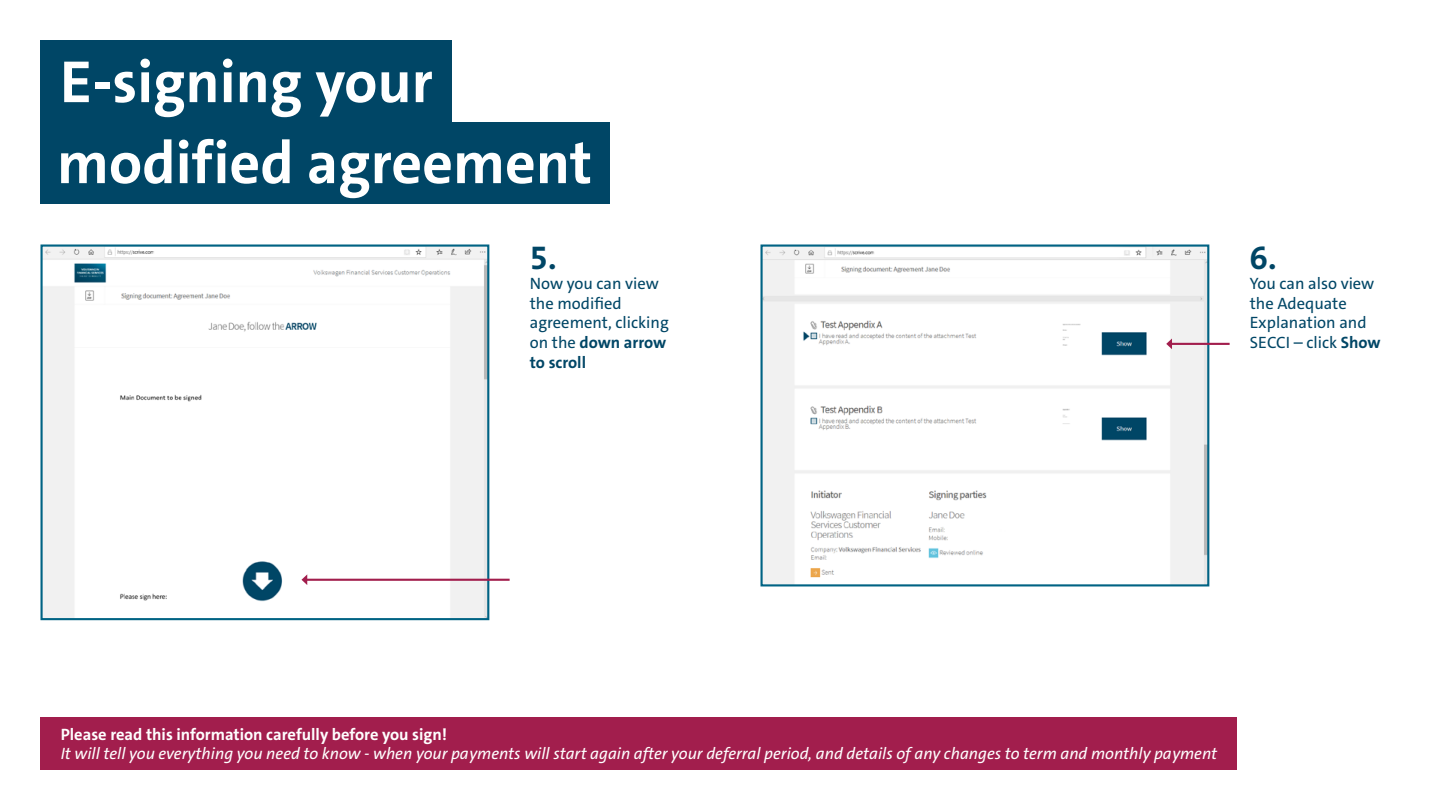
<style>
.page{position:relative;width:1440px;height:810px;background:#fff}
.page>*{position:absolute;margin:0;border:0;box-sizing:border-box;transform-origin:0 0}
.t1{font:700 60px/81px "VWAG The Sans";color:#fff}
.t2{font:700 33px "VWAG The Sans";color:#004666}
.t3{font:italic 16.5px "VWAG The Sans";color:#fff}
.t4{font:16.5px/19.8px "VWAG The Sans";color:#004666}
.t5{font:700 16.5px "VWAG The Sans";color:#fff}
.s1{font-weight:700}
</style>
<div class="page">
<div style="left:40px;top:717px;width:1197px;height:53px;background:#a21e4d"></div>
<img style="left:43px;top:247px;width:443px;height:370px">
<div style="left:40px;top:244px;width:449px;height:376px;border:2px solid #006384"></div>
<div style="left:40px;top:122px;width:570px;height:82px;background:#004666"></div>
<div style="left:40px;top:40px;width:412px;height:82px;background:#004666"></div>
<img style="left:763px;top:248px;width:443px;height:335px">
<div style="left:760px;top:245px;width:449px;height:341px;border:2px solid #006384"></div>
<hr style="left:305px;top:579px;width:205px;height:2px;background:#a21e4d">
<svg style="left:302px;top:574px;width:5px;height:11px"></svg>
<hr style="left:1170px;top:343px;width:60px;height:2px;background:#a21e4d">
<svg style="left:1166px;top:339px;width:6px;height:10px"></svg>
<h1 class="t1" style="left:57px;top:42px;width:537px">E-signing your modified agreement</h1>
<h2 class="t2" style="left:530px;top:237px;width:28px">5.</h2>
<p class="t4" style="left:530px;top:273px;width:141px">Now you can view the modified agreement, clicking on the <span class="s1">down arrow to scroll</span></p>
<h2 class="t2" style="left:1250px;top:237px;width:28px">6.</h2>
<p class="t4" style="left:1250px;top:273px;width:132px">You can also view the Adequate<br>Explanation and<br>SECCI – click <span class="s1">Show</span></p>
<p class="t5" style="left:61px;top:723px;width:388px">Please read this information carefully before you sign!</p>
<p class="t3" style="left:61px;top:743px;width:1158px">It will tell you everything you need to know - when your payments will start again after your deferral period, and details of any changes to term and monthly payment</p>
</div>
